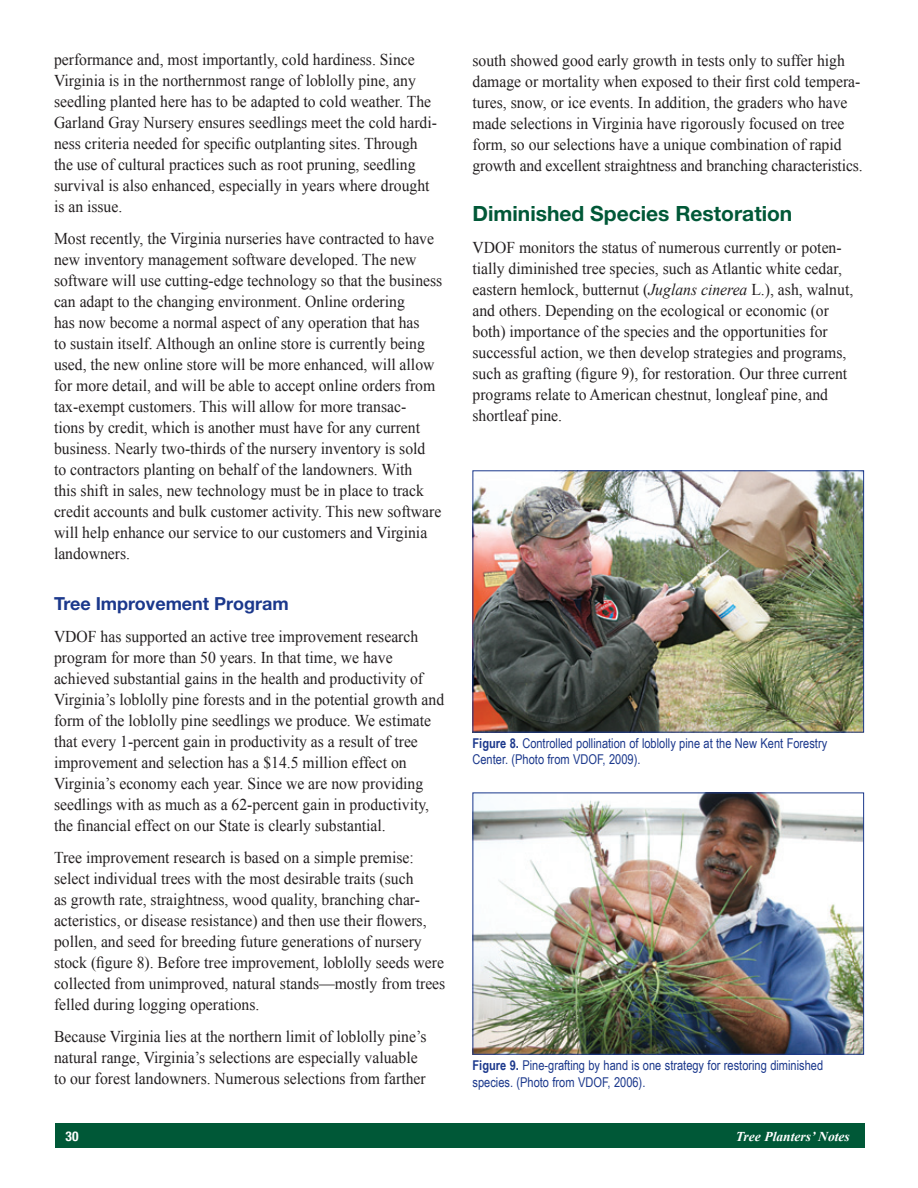
<style>
.page{position:relative;width:918px;height:1188px;background:#fff}
.page>*{position:absolute;margin:0;border:0;box-sizing:border-box;transform-origin:0 0}
.t1{font:700 21px "Helvetica Neue";color:#005837}
.t2{font:700 18px "Helvetica Neue";color:#1b388c}
.t3{font:16.5px/21px "Times New Roman";color:#231f20;scale:.95 1}
.t4{font:13.5px/16.5px "Arial Narrow";color:#1b388c}
.t5{font:italic 700 13.5px "Times New Roman";color:#fff}
.t6{font:700 condensed 13.5px "Helvetica Neue";color:#fff}
.s1{font-style:italic}
.s2{font-weight:700}
</style>
<div class="page">
<div style="left:55px;top:1124px;width:810px;height:24px;background:#005837"></div>
<img style="left:474px;top:472px;width:388px;height:259px">
<div style="left:472px;top:470px;width:392px;height:263px;border:1px solid #1b388c"></div>
<img style="left:474px;top:795px;width:388px;height:258px">
<div style="left:472px;top:793px;width:392px;height:262px;border:1px solid #1b388c"></div>
<p class="t3" style="left:54px;top:49px;width:405px">performance and, most importantly, cold hardiness. Since Virginia is in the northernmost range of loblolly pine, any seedling planted here has to be adapted to cold weather. The Garland Gray Nursery ensures seedlings meet the cold hardi&shy;ness criteria needed for specific outplanting sites. Through the use of cultural practices such as root pruning, seedling survival is also enhanced, especially in years where drought is an issue.</p>
<p class="t3" style="left:54px;top:228px;width:410px">Most recently, the Virginia nurseries have contracted to have new inventory management software developed. The new software will use cutting-edge technology so that the business can adapt to the changing environment. Online ordering<br>has now become a normal aspect of any operation that has<br>to sustain itself. Although an online store is currently being used, the new online store will be more enhanced, will allow for more detail, and will be able to accept online orders from tax-exempt customers. This will allow for more transac-<br>tions by credit, which is another must have for any current business. Nearly two-thirds of the nursery inventory is sold<br>to contractors planting on behalf of the landowners. With<br>this shift in sales, new technology must be in place to track credit accounts and bulk customer activity. This new software will help enhance our service to our customers and Virginia landowners.</p>
<p class="t2" style="left:54px;top:593px;width:236px">Tree Improvement Program</p>
<p class="t3" style="left:54px;top:626px;width:412px">VDOF has supported an active tree improvement research program for more than 50 years. In that time, we have achieved substantial gains in the health and productivity of Virginia’s loblolly pine forests and in the potential growth and form of the loblolly pine seedlings we produce. We estimate that every 1-percent gain in productivity as a result of tree improvement and selection has a $14.5 million effect on Virginia’s economy each year. Since we are now providing seedlings with as much as a 62-percent gain in productivity, the financial effect on our State is clearly substantial.</p>
<p class="t3" style="left:54px;top:847px;width:413px">Tree improvement research is based on a simple premise: select individual trees with the most desirable traits (such<br>as growth rate, straightness, wood quality, branching char&shy;acteristics, or disease resistance) and then use their flowers, pollen, and seed for breeding future generations of nursery stock (figure 8). Before tree improvement, loblolly seeds were collected from unimproved, natural stands—mostly from trees felled during logging operations.</p>
<p class="t3" style="left:54px;top:1025px;width:394px">Because Virginia lies at the northern limit of loblolly pine’s natural range, Virginia’s selections are especially valuable to our forest landowners. Numerous selections from farther</p>
<p class="t3" style="left:473px;top:49px;width:412px">south showed good early growth in tests only to suffer high damage or mortality when exposed to their first cold tempera&shy;tures, snow, or ice events. In addition, the graders who have made selections in Virginia have rigorously focused on tree form, so our selections have a unique combination of rapid growth and excellent straightness and branching characteristics.</p>
<p class="t1" style="left:472px;top:201px;width:321px">Diminished Species Restoration</p>
<p class="t3" style="left:472px;top:237px;width:402px">VDOF monitors the status of numerous currently or poten&shy;tially diminished tree species, such as Atlantic white cedar, eastern hemlock, butternut (<span class="s1">Juglans cinerea</span> L.), ash, walnut, and others. Depending on the ecological or economic (or both) importance of the species and the opportunities for successful action, we then develop strategies and programs, such as grafting (figure 9), for restoration. Our three current programs relate to American chestnut, longleaf pine, and shortleaf pine.</p>
<p class="t4" style="left:472px;top:734px;width:356px"><span class="s2">Figure 8.</span> Controlled pollination of loblolly pine at the New Kent Forestry<br>Center. (Photo from VDOF, 2009).</p>
<p class="t4" style="left:472px;top:1057px;width:352px"><span class="s2">Figure 9.</span> Pine-grafting by hand is one strategy for restoring diminished species. (Photo from VDOF, 2006).</p>
<p class="t6" style="left:66px;top:1128px;width:14px">30</p>
<p class="t5" style="left:736px;top:1127px;width:115px">Tree Planters’ Notes</p>
</div>
